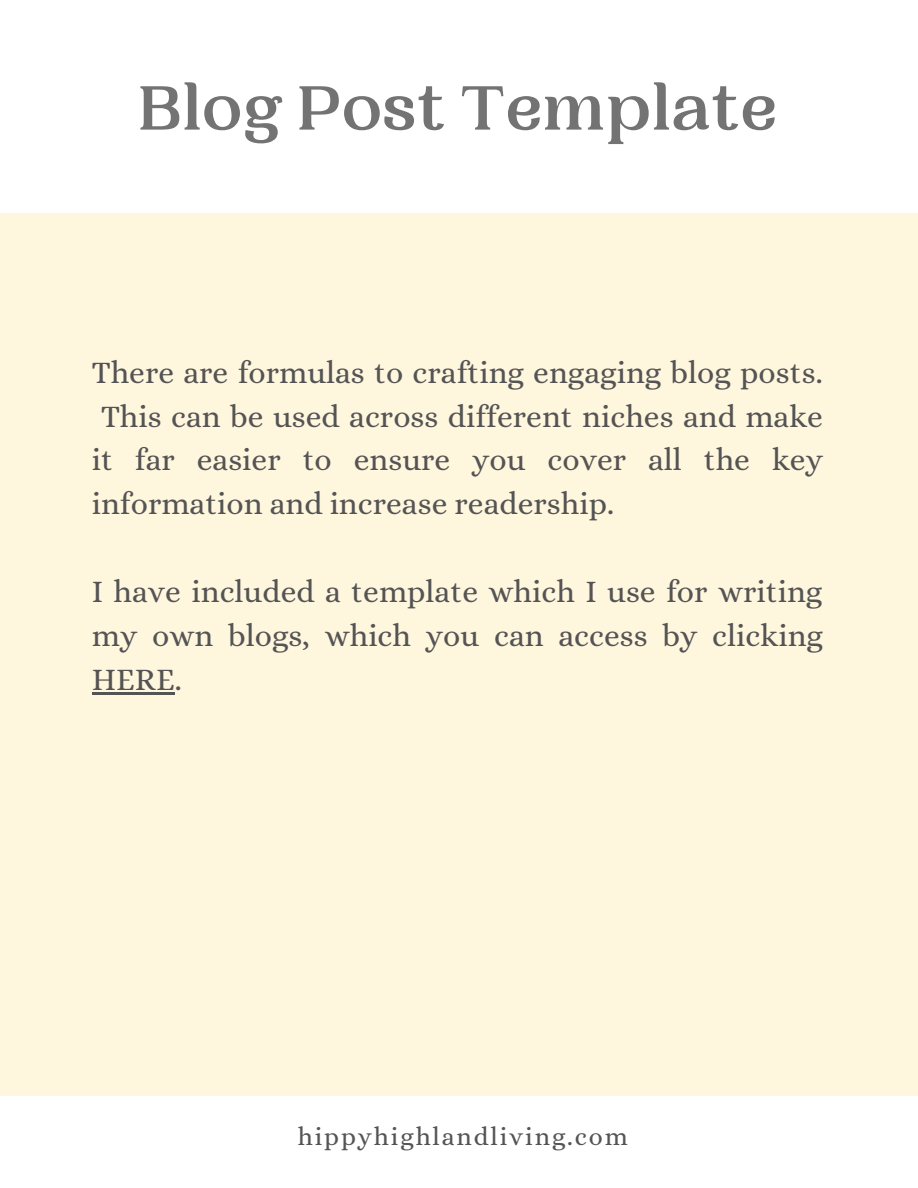
<style>
.page{position:relative;width:918px;height:1188px;background:#fff6de}
.page>*{position:absolute;margin:0;border:0;box-sizing:border-box;transform-origin:0 0}
.t1{font:700 65.7px "PP Woodland";color:#737373}
.t2{font:31.5px/43.8px "Alice";color:#545454;text-align:justify}
.t3{font:25.65px "Alice";letter-spacing:.075em;color:#545454}
</style>
<div class="page">
<hr style="left:92px;top:692px;width:83px;height:2px;background:#545454">
<div style="left:0;top:0;width:918px;height:212px;background:#fff"></div>
<div style="left:0;top:1096px;width:918px;height:92px;background:#fff"></div>
<h1 class="t1" style="left:138px;top:70px;width:641px">Blog Post Template</h1>
<p class="t2" style="left:92px;top:350px;width:733px">There are formulas to crafting engaging blog posts.<br>This can be used across different niches and make it far easier to ensure you cover all the key information and increase readership.</p>
<p class="t2" style="left:92px;top:570px;width:733px">I have included a template which I use for writing my own blogs, which you can access by clicking HERE.</p>
<p class="t3" style="left:298px;top:1122px;width:332px">hippyhighlandliving.com</p>
</div>
